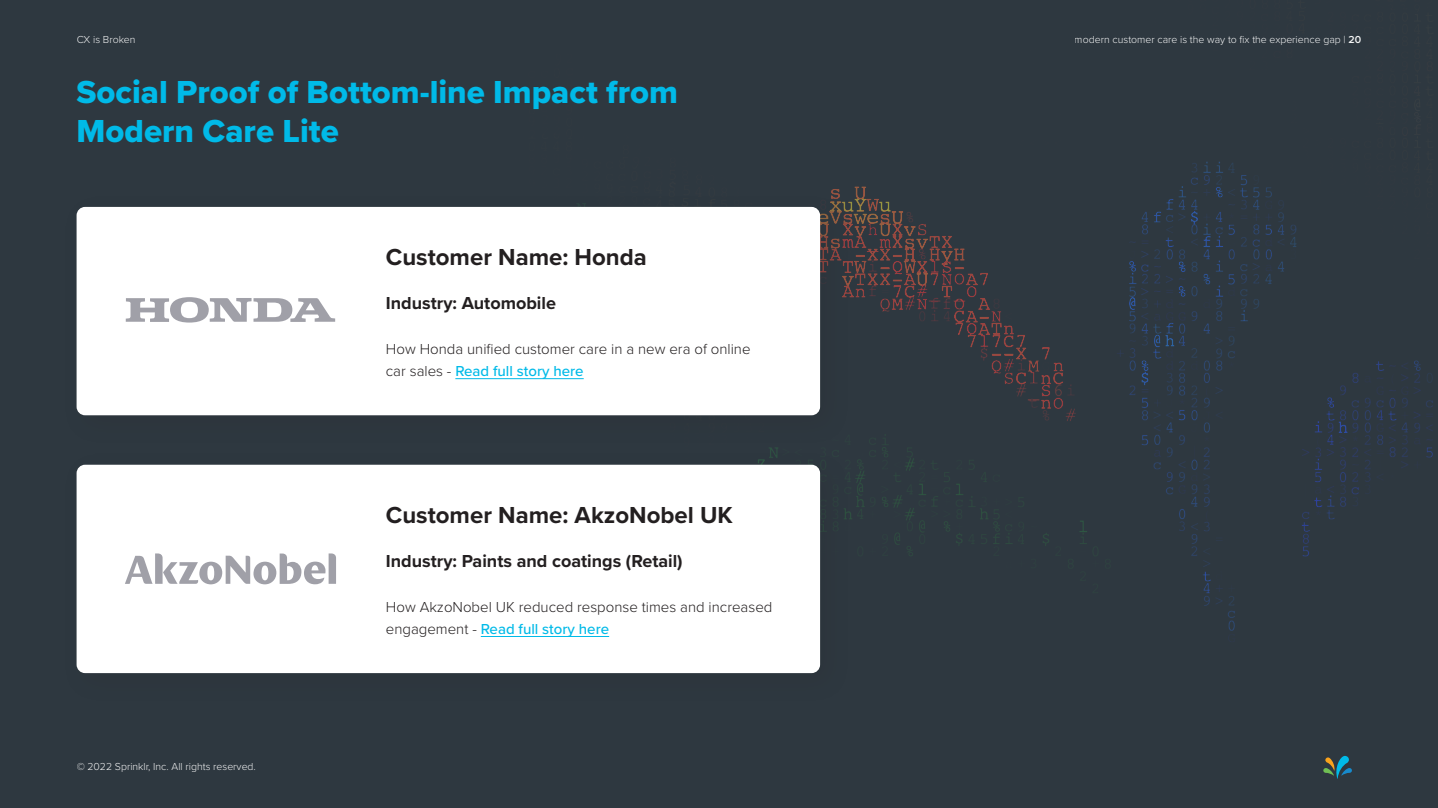
<style>
.page{position:relative;width:1438px;height:808px;background:#fff}
.page>*{position:absolute;margin:0;border:0;box-sizing:border-box;transform-origin:0 0}
.t1{font:33px "Proxima Nova Extrabld";color:#00bae8}
.t2{font:700 24px "Proxima Nova";color:#231f20}
.t3{font:700 18px "Proxima Nova";color:#231f20}
.Body_Text{font:300 15px/22.5px "Proxima Nova";color:#231f20}
.t4{font:300 10.5px "Proxima Nova";color:#fff}
.s1{font-weight:600}
.s2{font-weight:500;color:#00bae8}
</style>
<div class="page">
<div style="left:0;top:0;width:1437px;height:808px;background:#2e3840"></div>
<img style="left:769px;top:161px;width:664px;height:611px">
<div style="left:61px;top:191px;width:791px;height:256px;background:#231f20;opacity:.15"></div>
<div style="left:77px;top:207px;width:743px;height:208px;background:#fff;border-radius:9px"></div>
<div style="left:61px;top:449px;width:791px;height:256px;background:#2d373f"></div>
<div style="left:77px;top:465px;width:743px;height:208px;background:#fff;border-radius:9px"></div>
<hr style="left:455px;top:378px;width:128px;height:1px;background:#00bae8">
<hr style="left:481px;top:636px;width:128px;height:1px;background:#00bae8">
<svg style="left:126px;top:297px;width:209px;height:26px"></svg>
<svg style="left:125px;top:553px;width:211px;height:31px"></svg>
<svg style="left:1323px;top:756px;width:28px;height:23px"></svg>
<p class="t4" style="left:77px;top:32px;width:60px">CX is Broken</p>
<p class="t4" style="left:1074px;top:32px;width:288px">modern customer care is the way to fix the experience gap | <span class="s1">20</span></p>
<h1 class="t1" style="left:77px;top:67px;width:603px">Social Proof of Bottom-line Impact from</h1>
<h1 class="t1" style="left:77px;top:107px;width:264px">Modern Care Lite</h1>
<h2 class="t2" style="left:386px;top:239px;width:262px">Customer Name: Honda</h2>
<h3 class="t3" style="left:386px;top:289px;width:172px">Industry: Automobile</h3>
<p class="Body_Text" style="left:386px;top:337px;width:366px">How Honda unified customer care in a new era of online car sales - <span class="s2">Read full story here</span></p>
<p class="t4" style="left:77px;top:758px;width:181px">© 2022 Sprinklr, Inc. All rights reserved.</p>
<h2 class="t2" style="left:386px;top:497px;width:348px">Customer Name: AkzoNobel UK</h2>
<h3 class="t3" style="left:386px;top:547px;width:298px">Industry: Paints and coatings (Retail)</h3>
<p class="Body_Text" style="left:386px;top:595px;width:388px">How AkzoNobel UK reduced response times and increased engagement - <span class="s2">Read full story here</span></p>
</div>
